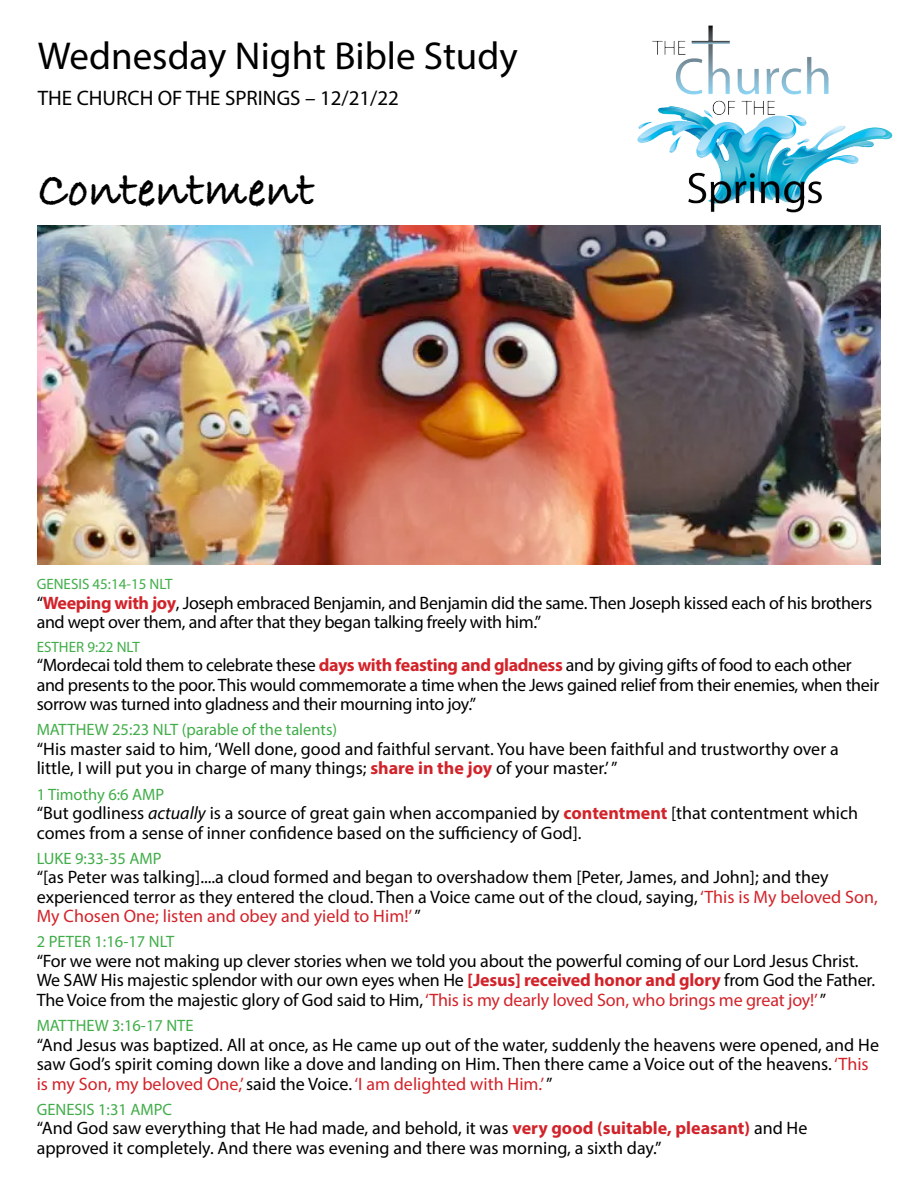
<style>
.page{position:relative;width:918px;height:1188px;background:#fff}
.page>*{position:absolute;margin:0;border:0;box-sizing:border-box;transform-origin:0 0}
.t1{font:700 51px "Bradley Hand ITCTT";color:#000;scale:.94 1}
.t2{font:39px "Myriad Pro";color:#000}
.t3{font:21px "Myriad Pro";color:#000}
.t4{font:18px/19.5px "Myriad Pro";letter-spacing:-.005em;color:#000}
.t5{font:16.5px "Myriad Pro";color:#41ad49}
.t6{font:15px "Myriad Pro";color:#41ad49}
.s1{font-weight:700;color:#d2232a}
.s2{font-style:italic}
.s3{color:#d2232a}
</style>
<div class="page">
<img style="left:637px;top:25px;width:256px;height:188px">
<img style="left:38px;top:226px;width:842px;height:338px">
<h2 class="t2" style="left:38px;top:32px;width:481px">Wednesday Night Bible Study</h2>
<p class="t3" style="left:38px;top:85px;width:363px">THE CHURCH OF THE SPRINGS – 12/21/22</p>
<h1 class="t1" style="left:38px;top:151px;width:296px">Contentment</h1>
<p class="t6" style="left:37px;top:575px;width:138px">GENESIS 45:14-15 NLT</p>
<p class="t4" style="left:37px;top:593px;width:837px">“<span class="s1">Weeping with joy</span>, Joseph embraced Benjamin, and Benjamin did the same. Then Joseph kissed each of his brothers and wept over them, and after that they began talking freely with him.”</p>
<p class="t6" style="left:37px;top:637px;width:105px">ESTHER 9:22 NLT</p>
<p class="t4" style="left:37px;top:655px;width:844px">“Mordecai told them to celebrate these <span class="s1">days with feasting and gladness</span> and by giving gifts of food to each other and presents to the poor. This would commemorate a time when the Jews gained relief from their enemies, when their sorrow was turned into gladness and their mourning into joy.”</p>
<p class="t5" style="left:37px;top:720px;width:302px">MATTHEW 25:23 NLT (parable of the talents)</p>
<p class="t4" style="left:37px;top:739px;width:803px">“His master said to him, ‘Well done, good and faithful servant. You have been faithful and trustworthy over a little, I will put you in charge of many things; <span class="s1">share in the joy</span> of your master.’ ”</p>
<p class="t5" style="left:37px;top:784px;width:129px">1 Timothy 6:6 AMP</p>
<p class="t4" style="left:37px;top:803px;width:823px">“But godliness <span class="s2">actually</span> is a source of great gain when accompanied by <span class="s1">contentment</span> [that contentment which comes from a sense of inner confidence based on the sufficiency of God].</p>
<p class="t5" style="left:37px;top:848px;width:126px">LUKE 9:33-35 AMP</p>
<p class="t4" style="left:37px;top:867px;width:843px">“[as Peter was talking]....a cloud formed and began to overshadow them [Peter, James, and John]; and they experienced terror as they entered the cloud. Then a Voice came out of the cloud, saying, <span class="s3">‘This is My beloved Son,<br>My Chosen One; listen and obey and yield to Him!’</span> ”</p>
<p class="t5" style="left:37px;top:932px;width:139px">2 PETER 1:16-17 NLT</p>
<p class="t4" style="left:37px;top:951px;width:840px">“For we were not making up clever stories when we told you about the powerful coming of our Lord Jesus Christ.<br>We SAW His majestic splendor with our own eyes when He <span class="s1">[Jesus] received honor and glory</span> from God the Father.<br>The Voice from the majestic glory of God said to Him, <span class="s3">‘This is my dearly loved Son, who brings me great joy!’</span> ”</p>
<p class="t5" style="left:37px;top:1015px;width:158px">MATTHEW 3:16-17 NTE</p>
<p class="t4" style="left:37px;top:1035px;width:844px">“And Jesus was baptized. All at once, as He came up out of the water, suddenly the heavens were opened, and He saw God’s spirit coming down like a dove and landing on Him. Then there came a Voice out of the heavens. <span class="s3">‘This is my Son, my beloved One,’</span> said the Voice. <span class="s3">‘I am delighted with Him.’</span> ”</p>
<p class="t5" style="left:37px;top:1099px;width:137px">GENESIS 1:31 AMPC</p>
<p class="t4" style="left:37px;top:1118px;width:772px">“And God saw everything that He had made, and behold, it was <span class="s1">very good (suitable, pleasant)</span> and He approved it completely. And there was evening and there was morning, a sixth day.”</p>
</div>
